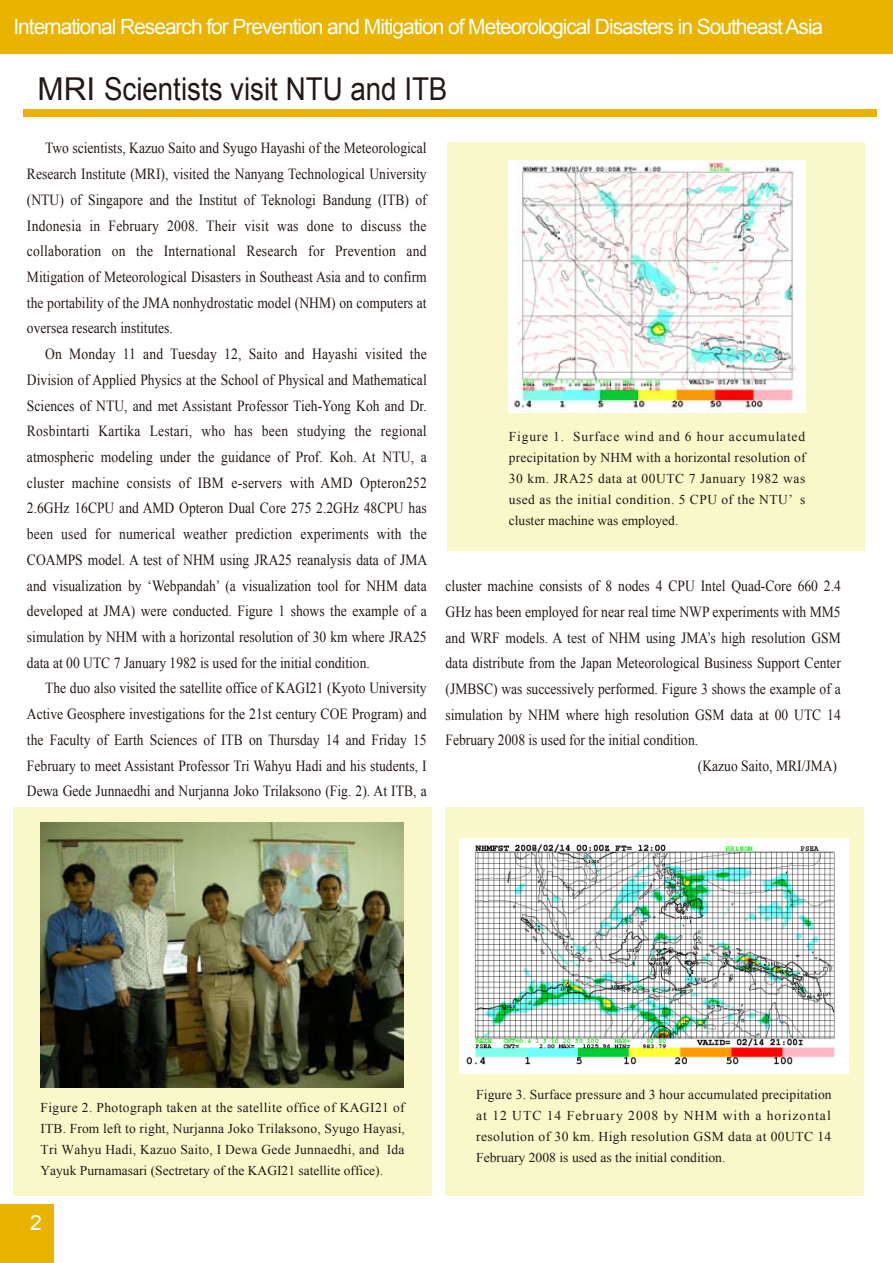
<style>
.page{position:relative;width:893px;height:1263px;background:#fff}
.page>*{position:absolute;margin:0;border:0;box-sizing:border-box;transform-origin:0 0}
.t1{font:31.5px "Arial";color:#231815}
.t2{font:21px "Arial";letter-spacing:-.05em;color:#fff}
.t3{font:15.45px/25.7px "Times New Roman";color:#231815;text-align:justify;scale:.88 1}
.t4{font:13.5px/21px "Times New Roman";color:#231815;text-align:justify}
</style>
<div class="page">
<div style="left:0;top:0;width:893px;height:53px;background:#eab300"></div>
<div style="left:0;top:1205px;width:53px;height:58px;background:#eab300"></div>
<div style="left:23px;top:110px;width:853px;height:7px;background:#eab300"></div>
<div style="left:447px;top:142px;width:417px;height:408px;background:#f9f8cb"></div>
<div style="left:446px;top:807px;width:418px;height:388px;background:#f9f8cb"></div>
<div style="left:14px;top:807px;width:418px;height:388px;background:#f9f8cb"></div>
<img style="left:459px;top:839px;width:389px;height:235px">
<img style="left:40px;top:822px;width:363px;height:265px">
<img style="left:509px;top:161px;width:296px;height:251px">
<h2 class="t2" style="left:14px;top:13px;width:811px">International Research for Prevention and Mitigation of Meteorological Disasters in Southeast Asia</h2>
<h1 class="t1" style="left:38px;top:68px;width:411px">MRI Scientists visit NTU and ITB</h1>
<p class="t3" style="left:27px;top:135px;width:456px;text-indent:18px">Two scientists, Kazuo Saito and Syugo Hayashi of the Meteorological Research Institute (MRI), visited the Nanyang Technological University (NTU) of Singapore and the Institut of Teknologi Bandung (ITB) of Indonesia in February 2008. Their visit was done to discuss the collaboration on the International Research for Prevention and Mitigation of Meteorological Disasters in Southeast Asia and to confirm the portability of the JMA nonhydrostatic model (NHM) on computers at oversea research institutes.</p>
<p class="t3" style="left:27px;top:341px;width:456px;text-indent:18px">On Monday 11 and Tuesday 12, Saito and Hayashi visited the Division of Applied Physics at the School of Physical and Mathematical Sciences of NTU, and met Assistant Professor Tieh-Yong Koh and Dr.<br>Rosbintarti Kartika Lestari, who has been studying the regional atmospheric modeling under the guidance of Prof. Koh. At NTU, a cluster machine consists of IBM e-servers with AMD Opteron252<br>2.6GHz 16CPU and AMD Opteron Dual Core 275 2.2GHz 48CPU has been used for numerical weather prediction experiments with the COAMPS model. A test of NHM using JRA25 reanalysis data of JMA and visualization by ‘Webpandah’ (a visualization tool for NHM data developed at JMA) were conducted. Figure 1 shows the example of a simulation by NHM with a horizontal resolution of 30 km where JRA25 data at 00 UTC 7 January 1982 is used for the initial condition.</p>
<p class="t3" style="left:27px;top:675px;width:456px;text-indent:18px">The duo also visited the satellite office of KAGI21 (Kyoto University Active Geosphere investigations for the 21st century COE Program) and the Faculty of Earth Sciences of ITB on Thursday 14 and Friday 15<br>February to meet Assistant Professor Tri Wahyu Hadi and his students, I Dewa Gede Junnaedhi and Nurjanna Joko Trilaksono (Fig. 2). At ITB, a</p>
<p class="t4" style="left:509px;top:426px;width:298px">Figure 1. Surface wind and 6 hour accumulated precipitation by NHM with a horizontal resolution of 30 km. JRA25 data at 00UTC 7 January 1982 was used as the initial condition. 5 CPU of the NTU’ s cluster machine was employed.</p>
<p class="t3" style="left:445px;top:573px;width:451px">cluster machine consists of 8 nodes 4 CPU Intel Quad-Core 660 2.4</p>
<p class="t3" style="left:445px;top:599px;width:451px">GHz has been employed for near real time NWP experiments with MM5</p>
<p class="t3" style="left:445px;top:624px;width:451px">and WRF models. A test of NHM using JMA’s high resolution GSM</p>
<p class="t3" style="left:445px;top:650px;width:451px">data distribute from the Japan Meteorological Business Support Center</p>
<p class="t3" style="left:445px;top:676px;width:451px">(JMBSC) was successively performed. Figure 3 shows the example of a</p>
<p class="t3" style="left:445px;top:701px;width:451px">simulation by NHM where high resolution GSM data at 00 UTC 14</p>
<p class="t3" style="left:445px;top:727px;width:289px">February 2008 is used for the initial condition.</p>
<p class="t3" style="left:698px;top:753px;width:160px">(Kazuo Saito, MRI/JMA)</p>
<p class="t4" style="left:40px;top:1097px;width:366px">Figure 2. Photograph taken at the satellite office of KAGI21 of ITB. From left to right, Nurjanna Joko Trilaksono, Syugo Hayasi, Tri Wahyu Hadi, Kazuo Saito, I Dewa Gede Junnaedhi, and Ida Yayuk Purnamasari (Sectretary of the KAGI21 satellite office).</p>
<h2 class="t2" style="left:30px;top:1209px;width:13px">2</h2>
<p class="t4" style="left:476px;top:1083px;width:357px">Figure 3. Surface pressure and 3 hour accumulated precipitation at 12 UTC 14 February 2008 by NHM with a horizontal resolution of 30 km. High resolution GSM data at 00UTC 14<br>February 2008 is used as the initial condition.</p>
</div>
